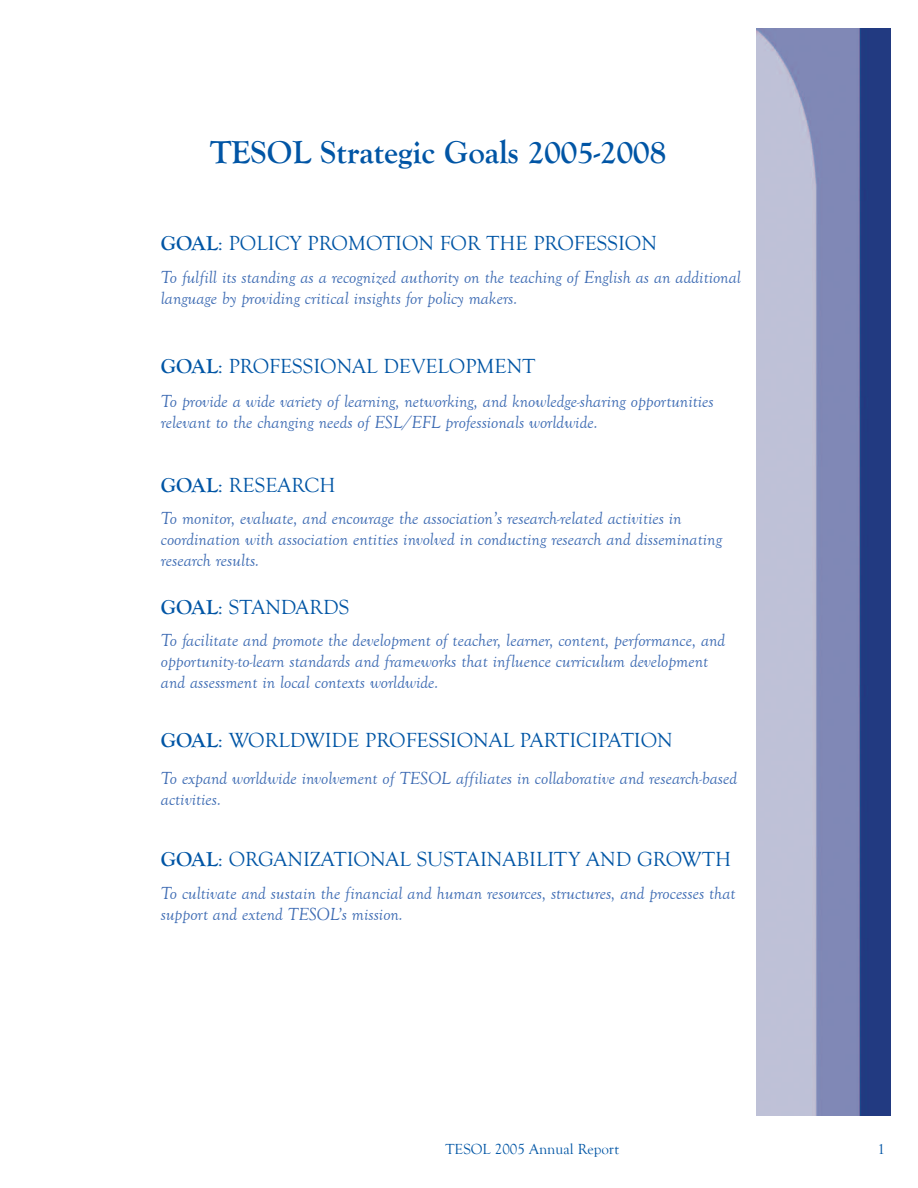
<style>
.page{position:relative;width:918px;height:1188px;background:#fff}
.page>*{position:absolute;margin:0;border:0;box-sizing:border-box;transform-origin:0 0}
.t1{font:700 33px "Goudy Old Style T";color:#0155a5}
.t2{font:21px "Goudy Old Style T";color:#0155a5}
.t3{font:italic 18px/21px "Goudy Old Style T";color:#3d6bb3}
.t4{font:15px "Goudy Old Style T";color:#0155a5}
.s1{font-weight:700}
</style>
<div class="page">
<img style="left:756px;top:29px;width:135px;height:1086px">
<h1 class="t1" style="left:210px;top:134px;width:458px">TESOL Strategic Goals 2005-2008</h1>
<p class="t2" style="left:161px;top:231px;width:498px"><span class="s1">GOAL</span>: POLICY PROMOTION FOR THE PROFESSION</p>
<p class="t3" style="left:161px;top:267px;width:582px">To fulfill its standing as a recognized authority on the teaching of English as an additional language by providing critical insights for policy makers.</p>
<p class="t2" style="left:161px;top:354px;width:376px"><span class="s1">GOAL</span>: PROFESSIONAL DEVELOPMENT</p>
<p class="t3" style="left:161px;top:391px;width:554px">To provide a wide variety of learning, networking, and knowledge-sharing opportunities relevant to the changing needs of ESL/EFL professionals worldwide.</p>
<p class="t2" style="left:161px;top:473px;width:176px"><span class="s1">GOAL</span>: RESEARCH</p>
<p class="t3" style="left:161px;top:507px;width:563px">To monitor, evaluate, and encourage the association’s research-related activities in coordination with association entities involved in conducting research and disseminating research results.</p>
<p class="t2" style="left:161px;top:595px;width:190px"><span class="s1">GOAL</span>: STANDARDS</p>
<p class="t3" style="left:161px;top:630px;width:566px">To facilitate and promote the development of teacher, learner, content, performance, and opportunity-to-learn standards and frameworks that influence curriculum development and assessment in local contexts worldwide.</p>
<p class="t2" style="left:161px;top:728px;width:513px"><span class="s1">GOAL</span>: WORLDWIDE PROFESSIONAL PARTICIPATION</p>
<p class="t3" style="left:161px;top:768px;width:578px">To expand worldwide involvement of TESOL affiliates in collaborative and research-based activities.</p>
<p class="t2" style="left:161px;top:847px;width:572px"><span class="s1">GOAL</span>: ORGANIZATIONAL SUSTAINABILITY AND GROWTH</p>
<p class="t3" style="left:161px;top:883px;width:576px">To cultivate and sustain the financial and human resources, structures, and processes that support and extend TESOL’s mission.</p>
<p class="t4" style="left:446px;top:1140px;width:175px">TESOL 2005 Annual Report</p>
<p class="t4" style="left:878px;top:1140px;width:9px">1</p>
</div>
